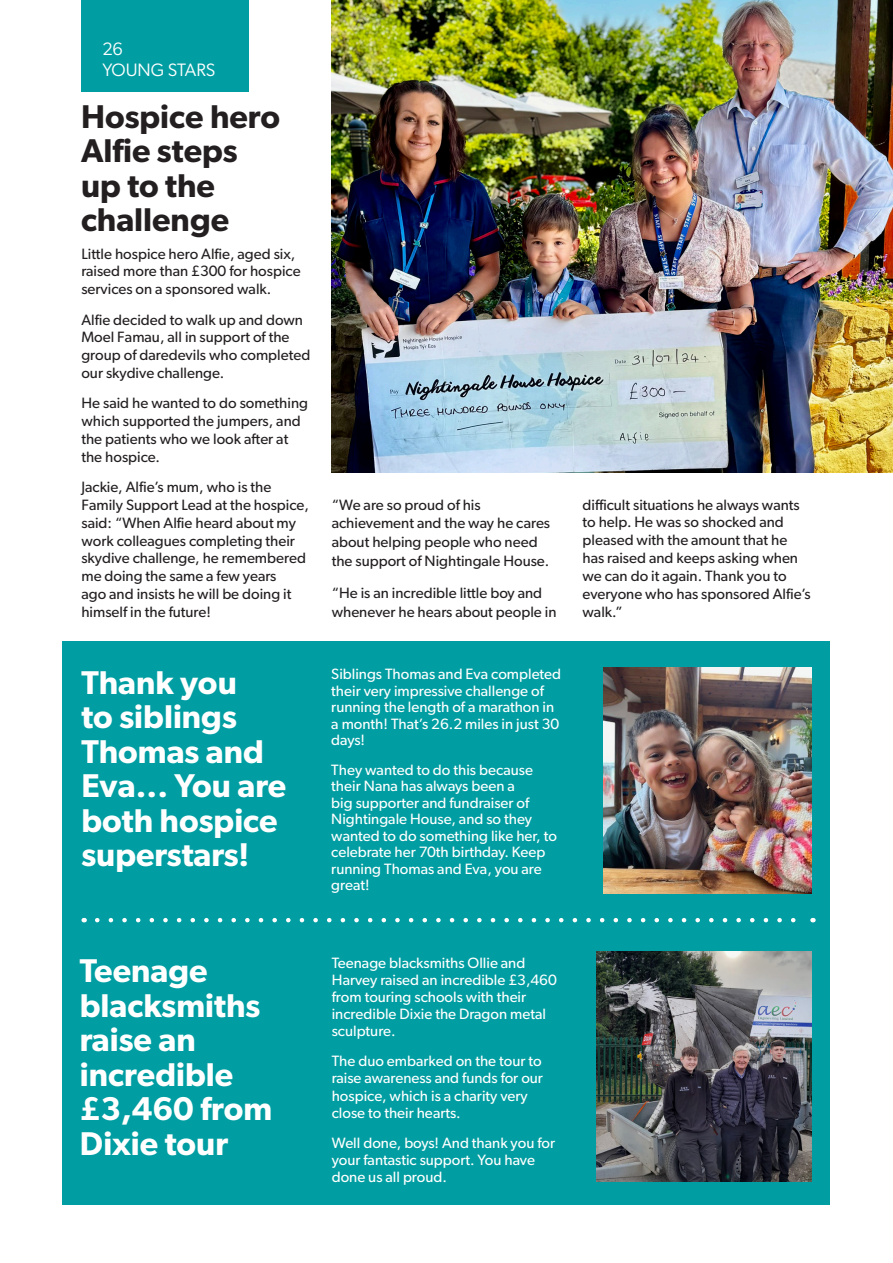
<style>
.page{position:relative;width:893px;height:1263px;background:#fff}
.page>*{position:absolute;margin:0;border:0;box-sizing:border-box;transform-origin:0 0}
.Heading_White{font:600 33px/34.5px "Gibson";color:#fff}
.Heading{font:600 33px/34.5px "Gibson";color:#231f20}
.Page_Header_Left{font:18px "Gibson";color:#fff}
.t1{font:15px/17.7px "Gibson";color:#231f20}
.Body_Text_White{font:15px/16.5px "Gibson";color:#fff}
</style>
<div class="page">
<div style="left:63px;top:641px;width:767px;height:563px;background:#009ea2"></div>
<div style="left:81px;top:0;width:167px;height:91px;background:#009ea2"></div>
<img style="left:332px;top:0;width:561px;height:472px">
<img style="left:604px;top:667px;width:208px;height:227px">
<img style="left:596px;top:952px;width:216px;height:230px">
<svg style="left:97px;top:918px;width:699px;height:4px"></svg>
<p class="Page_Header_Left" style="left:102px;top:38px;width:22px">26</p>
<p class="Page_Header_Left" style="left:102px;top:59px;width:114px">YOUNG STARS</p>
<p class="Heading" style="left:81px;top:98px;width:201px">Hospice hero<br>Alfie steps up to the challenge</p>
<p class="t1" style="left:81px;top:244px;width:221px">Little hospice hero Alfie, aged six, raised more than £300 for hospice services on a sponsored walk.</p>
<p class="t1" style="left:81px;top:310px;width:230px">Alfie decided to walk up and down<br>Moel Famau, all in support of the group of daredevils who completed our skydive challenge.</p>
<p class="t1" style="left:81px;top:394px;width:228px">He said he wanted to do something which supported the jumpers, and the patients who we look after at the hospice.</p>
<p class="t1" style="left:81px;top:478px;width:229px">Jackie, Alfie’s mum, who is the<br>Family Support Lead at the hospice, said: “When Alfie heard about my work colleagues completing their skydive challenge, he remembered me doing the same a few years<br>ago and insists he will be doing it himself in the future!</p>
<p class="Heading_White" style="left:81px;top:664px;width:206px">Thank you<br>to siblings<br>Thomas and<br>Eva... You are both hospice superstars!</p>
<p class="t1" style="left:332px;top:495px;width:220px;line-height:18.9px">“We are so proud of his achievement and the way he cares about helping people who need the support of Nightingale House.</p>
<p class="t1" style="left:332px;top:583px;width:226px;line-height:18.9px">“He is an incredible little boy and whenever he hears about people in</p>
<p class="Body_Text_White" style="left:331px;top:666px;width:231px">Siblings Thomas and Eva completed their very impressive challenge of running the length of a marathon in a month! That’s 26.2 miles in just 30 days!</p>
<p class="Body_Text_White" style="left:331px;top:761px;width:227px">They wanted to do this because their Nana has always been a<br>big supporter and fundraiser of<br>Nightingale House, and so they wanted to do something like her, to celebrate her 70th birthday. Keep running Thomas and Eva, you are great!</p>
<p class="t1" style="left:582px;top:495px;width:230px">difficult situations he always wants to help. He was so shocked and pleased with the amount that he has raised and keeps asking when we can do it again. Thank you to everyone who has sponsored Alfie’s walk.”</p>
<p class="Heading_White" style="left:80px;top:953px;width:194px">Teenage blacksmiths raise an incredible £3,460 from<br>Dixie tour</p>
<p class="Body_Text_White" style="left:332px;top:954px;width:227px;line-height:17.1px">Teenage blacksmiths Ollie and<br>Harvey raised an incredible £3,460 from touring schools with their incredible Dixie the Dragon metal sculpture.</p>
<p class="Body_Text_White" style="left:332px;top:1052px;width:213px;line-height:17.1px">The duo embarked on the tour to raise awareness and funds for our hospice, which is a charity very close to their hearts.</p>
<p class="Body_Text_White" style="left:332px;top:1134px;width:225px;line-height:17.1px">Well done, boys! And thank you for your fantastic support. You have done us all proud.</p>
</div>
